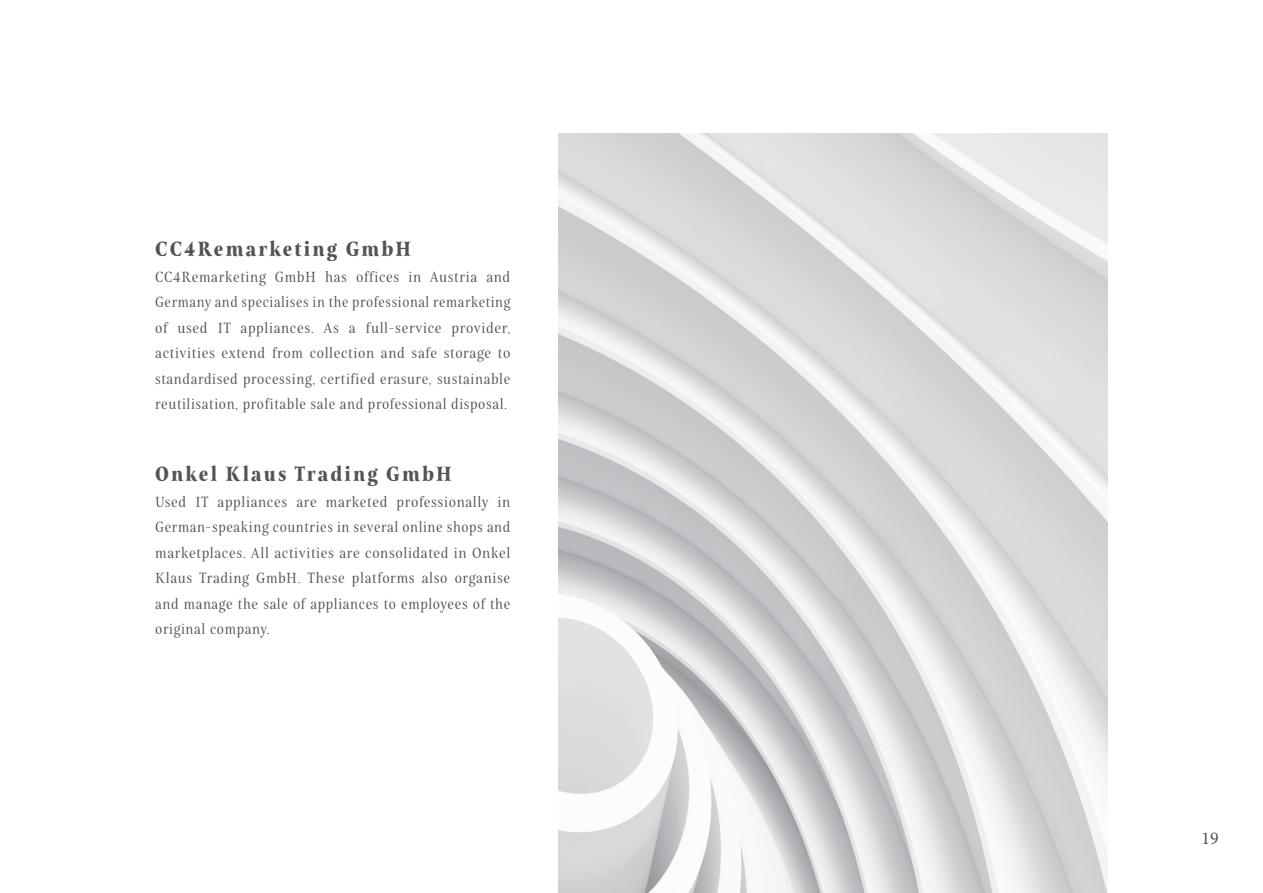
<style>
.page{position:relative;width:1263px;height:893px;background:#fff}
.page>*{position:absolute;margin:0;border:0;box-sizing:border-box;transform-origin:0 0}
.t1{font:21px "Belda Con Bla";letter-spacing:.1em;color:#535355}
.t2{font:18px "Minion Pro";color:#535355}
.t3{font:15px/25.5px "Belda Con Boo";letter-spacing:.04em;color:#535355;text-align:justify}
</style>
<div class="page">
<img style="left:559px;top:134px;width:548px;height:759px">
<h1 class="t1" style="left:155px;top:235px;width:258px">CC4Remarketing GmbH</h1>
<p class="t3" style="left:155px;top:264px;width:357px">CC4Remarketing GmbH has offices in Austria and Germany and specialises in the professional remarketing of used IT appliances. As a full-service provider, activities extend from collection and safe storage to standardised processing, certified erasure, sustainable reutilisation, profitable sale and professional disposal.</p>
<h1 class="t1" style="left:155px;top:460px;width:298px">Onkel Klaus Trading GmbH</h1>
<p class="t3" style="left:155px;top:489px;width:357px">Used IT appliances are marketed professionally in German-speaking countries in several online shops and marketplaces. All activities are consolidated in Onkel Klaus Trading GmbH. These platforms also organise and manage the sale of appliances to employees of the original company.</p>
<p class="t2" style="left:1201px;top:826px;width:19px">19</p>
</div>
